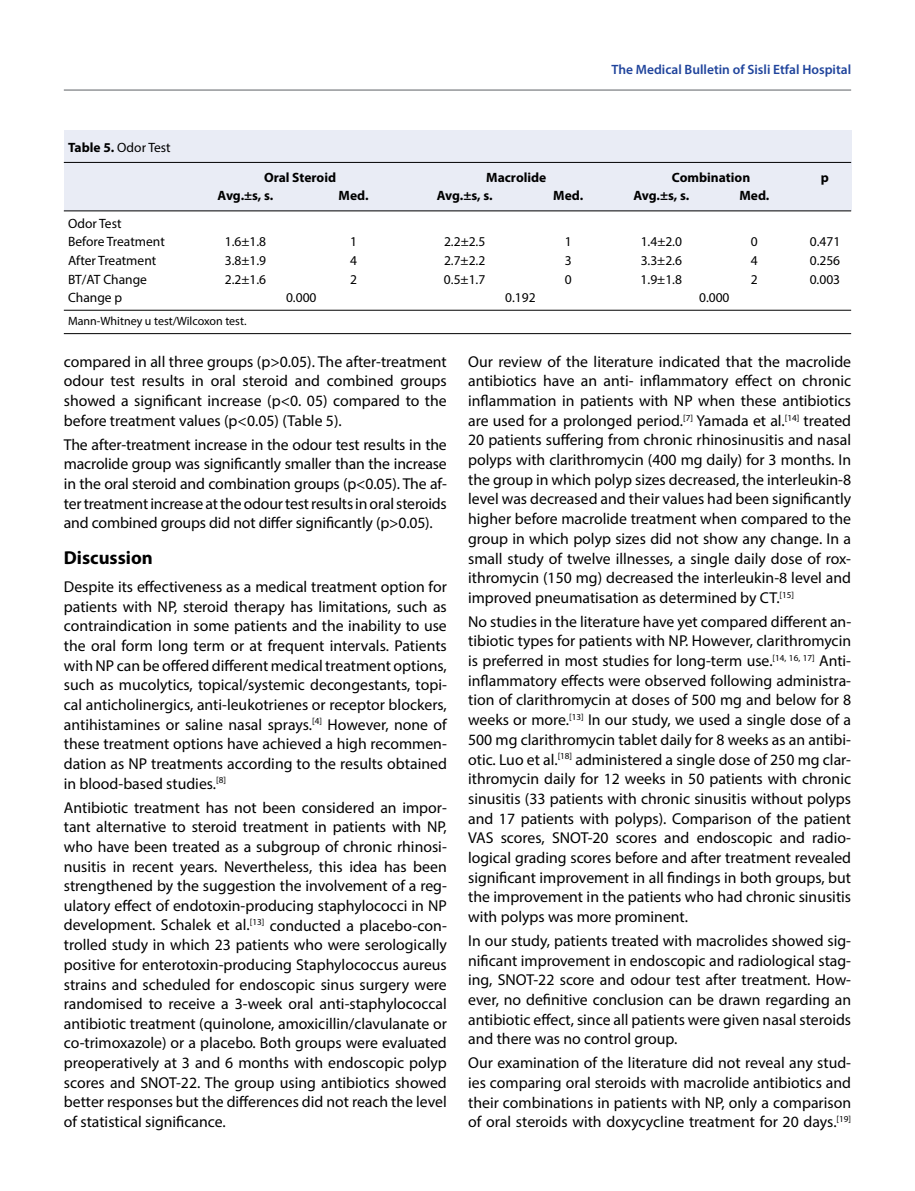
<style>
.page{position:relative;width:915px;height:1191px;background:#fff}
.page>*{position:absolute;margin:0;border:0;box-sizing:border-box;transform-origin:0 0}
.t1{font:700 18.75px "Myriad Pro";color:#000}
.t2{font:15.75px/19.6px "Myriad Pro";color:#000;text-align:justify}
.t3{font:13.5px/18.8px "Myriad Pro";color:#000}
.t4{font:700 13.5px "Myriad Pro";color:#000}
.t5{font:600 13.5px "Myriad Pro";color:#20449c}
.t6{font:12px "Myriad Pro";color:#000}
.s1{font-weight:700}
</style>
<div class="page">
<hr style="left:64px;top:89px;width:786px;height:2px;background:#939598">
<div style="left:64px;top:131px;width:786px;height:80px;background:#e9ecf5"></div>
<hr style="left:64px;top:162px;width:786px;height:1px;background:#000">
<hr style="left:64px;top:211px;width:786px;height:1px;background:#000">
<hr style="left:64px;top:310px;width:786px;height:1px;background:#000">
<hr style="left:64px;top:333px;width:786px;height:1px;background:#000">
<p class="t3" style="left:68px;top:138px;width:104px"><span class="s1">Table 5.</span> Odor Test</p>
<p class="t3" style="left:68px;top:213px;width:98px">Odor Test<br>Before Treatment</p>
<p class="t5" style="left:611px;top:61px;width:241px">The Medical Bulletin of Sisli Etfal Hospital</p>
<p class="t4" style="left:264px;top:168px;width:74px">Oral Steroid</p>
<p class="t4" style="left:486px;top:168px;width:62px">Macrolide</p>
<p class="t4" style="left:671px;top:168px;width:80px">Combination</p>
<p class="t4" style="left:820px;top:168px;width:10px">p</p>
<p class="t4" style="left:217px;top:187px;width:57px">Avg.±s, s.</p>
<p class="t4" style="left:338px;top:187px;width:32px">Med.</p>
<p class="t4" style="left:436px;top:187px;width:57px">Avg.±s, s.</p>
<p class="t4" style="left:553px;top:187px;width:32px">Med.</p>
<p class="t4" style="left:633px;top:187px;width:57px">Avg.±s, s.</p>
<p class="t4" style="left:739px;top:187px;width:32px">Med.</p>
<p class="t3" style="left:225px;top:232px;width:43px">1.6±1.8</p>
<p class="t3" style="left:350px;top:232px;width:8px">1</p>
<p class="t3" style="left:444px;top:232px;width:43px">2.2±2.5</p>
<p class="t3" style="left:564px;top:232px;width:8px">1</p>
<p class="t3" style="left:640px;top:232px;width:43px">1.4±2.0</p>
<p class="t3" style="left:750px;top:232px;width:8px">0</p>
<p class="t3" style="left:809px;top:232px;width:32px">0.471</p>
<p class="t3" style="left:68px;top:251px;width:90px">After Treatment</p>
<p class="t3" style="left:225px;top:251px;width:43px">3.8±1.9</p>
<p class="t3" style="left:350px;top:251px;width:8px">4</p>
<p class="t3" style="left:444px;top:251px;width:43px">2.7±2.2</p>
<p class="t3" style="left:564px;top:251px;width:8px">3</p>
<p class="t3" style="left:640px;top:251px;width:43px">3.3±2.6</p>
<p class="t3" style="left:750px;top:251px;width:8px">4</p>
<p class="t3" style="left:809px;top:251px;width:32px">0.256</p>
<p class="t3" style="left:68px;top:270px;width:80px">BT/AT Change</p>
<p class="t3" style="left:225px;top:270px;width:43px">2.2±1.6</p>
<p class="t3" style="left:350px;top:270px;width:8px">2</p>
<p class="t3" style="left:444px;top:270px;width:43px">0.5±1.7</p>
<p class="t3" style="left:564px;top:270px;width:8px">0</p>
<p class="t3" style="left:640px;top:270px;width:43px">1.9±1.8</p>
<p class="t3" style="left:750px;top:270px;width:8px">2</p>
<p class="t3" style="left:809px;top:270px;width:32px">0.003</p>
<p class="t3" style="left:68px;top:288px;width:56px">Change p</p>
<p class="t3" style="left:286px;top:288px;width:32px">0.000</p>
<p class="t3" style="left:505px;top:288px;width:32px">0.192</p>
<p class="t3" style="left:698px;top:288px;width:32px">0.000</p>
<p class="t6" style="left:68px;top:314px;width:180px">Mann-Whitney u test/Wilcoxon test.</p>
<p class="t2" style="left:64px;top:351px;width:384px">compared in all three groups (p&gt;0.05). The after-treatment odour test results in oral steroid and combined groups showed a significant increase (p&lt;0. 05) compared to the before treatment values (p&lt;0.05) (Table 5).</p>
<p class="t2" style="left:64px;top:434px;width:384px">The after-treatment increase in the odour test results in the macrolide group was significantly smaller than the increase in the oral steroid and combination groups (p&lt;0.05). The af&shy;ter treatment increase at the odour test results in oral steroids and combined groups did not differ significantly (p&gt;0.05).</p>
<p class="t1" style="left:64px;top:545px;width:91px">Discussion</p>
<p class="t2" style="left:64px;top:576px;width:384px">Despite its effectiveness as a medical treatment option for patients with NP, steroid therapy has limitations, such as contraindication in some patients and the inability to use the oral form long term or at frequent intervals. Patients with NP can be offered different medical treatment options, such as mucolytics, topical/systemic decongestants, topi&shy;cal anticholinergics, anti-leukotrienes or receptor blockers, antihistamines or saline nasal sprays.<sup>[4]</sup> However, none of these treatment options have achieved a high recommen&shy;dation as NP treatments according to the results obtained in blood-based studies.<sup>[8]</sup></p>
<p class="t2" style="left:64px;top:797px;width:384px">Antibiotic treatment has not been considered an impor&shy;tant alternative to steroid treatment in patients with NP, who have been treated as a subgroup of chronic rhinosi&shy;nusitis in recent years. Nevertheless, this idea has been strengthened by the suggestion the involvement of a reg&shy;ulatory effect of endotoxin-producing staphylococci in NP development. Schalek et al.<sup>[13]</sup> conducted a placebo-con&shy;trolled study in which 23 patients who were serologically positive for enterotoxin-producing Staphylococcus aureus strains and scheduled for endoscopic sinus surgery were randomised to receive a 3-week oral anti-staphylococcal antibiotic treatment (quinolone, amoxicillin/clavulanate or co-trimoxazole) or a placebo. Both groups were evaluated preoperatively at 3 and 6 months with endoscopic polyp scores and SNOT-22. The group using antibiotics showed better responses but the differences did not reach the level of statistical significance.</p>
<p class="t2" style="left:468px;top:351px;width:384px">Our review of the literature indicated that the macrolide antibiotics have an anti- inflammatory effect on chronic inflammation in patients with NP when these antibiotics are used for a prolonged period.<sup>[7]</sup> Yamada et al.<sup>[14]</sup> treated 20 patients suffering from chronic rhinosinusitis and nasal polyps with clarithromycin (400 mg daily) for 3 months. In the group in which polyp sizes decreased, the interleukin-8 level was decreased and their values had been significantly higher before macrolide treatment when compared to the group in which polyp sizes did not show any change. In a small study of twelve illnesses, a single daily dose of rox&shy;ithromycin (150 mg) decreased the interleukin-8 level and improved pneumatisation as determined by CT.<sup>[15]</sup></p>
<p class="t2" style="left:468px;top:611px;width:384px">No studies in the literature have yet compared different an&shy;tibiotic types for patients with NP. However, clarithromycin is preferred in most studies for long-term use.<sup>[14,</sup> <sup>16,</sup> <sup>17]</sup> Anti&shy;inflammatory effects were observed following administra&shy;tion of clarithromycin at doses of 500 mg and below for 8 weeks or more.<sup>[13]</sup> In our study, we used a single dose of a 500 mg clarithromycin tablet daily for 8 weeks as an antibi&shy;otic. Luo et al.<sup>[18]</sup> administered a single dose of 250 mg clar&shy;ithromycin daily for 12 weeks in 50 patients with chronic sinusitis (33 patients with chronic sinusitis without polyps and 17 patients with polyps). Comparison of the patient VAS scores, SNOT-20 scores and endoscopic and radio&shy;logical grading scores before and after treatment revealed significant improvement in all findings in both groups, but the improvement in the patients who had chronic sinusitis with polyps was more prominent.</p>
<p class="t2" style="left:468px;top:930px;width:384px">In our study, patients treated with macrolides showed sig&shy;nificant improvement in endoscopic and radiological stag&shy;ing, SNOT-22 score and odour test after treatment. How&shy;ever, no definitive conclusion can be drawn regarding an antibiotic effect, since all patients were given nasal steroids and there was no control group.</p>
<p class="t2" style="left:468px;top:1052px;width:384px">Our examination of the literature did not reveal any stud&shy;ies comparing oral steroids with macrolide antibiotics and their combinations in patients with NP, only a comparison of oral steroids with doxycycline treatment for 20 days.<sup>[19]</sup></p>
</div>
